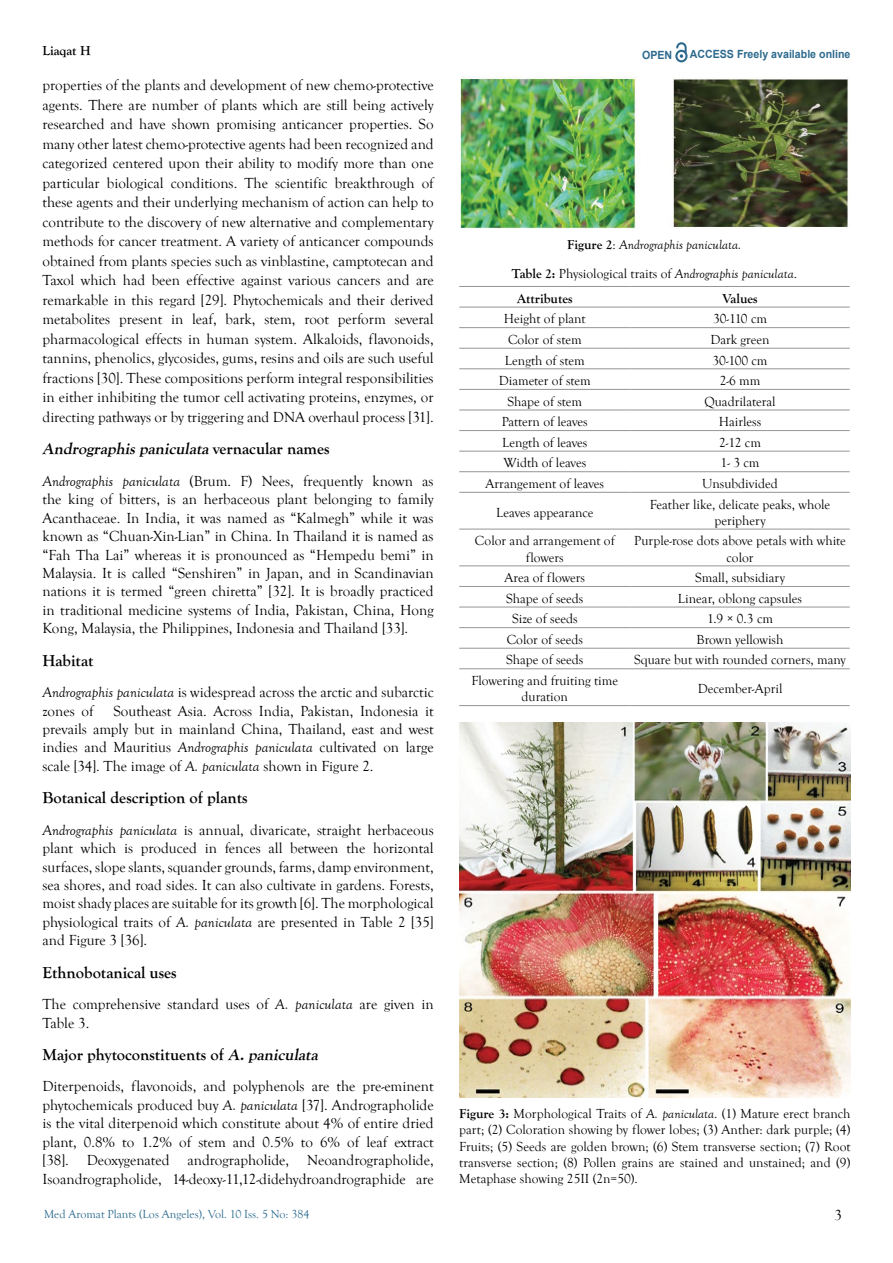
<style>
.page{position:relative;width:893px;height:1263px;background:#fff}
.page>*{position:absolute;margin:0;border:0;box-sizing:border-box;transform-origin:0 0}
.t1{font:700 16.5px "Goudy Old Style T";color:#000}
.t2{font:italic 700 16.5px "Goudy Old Style T";color:#000}
.t3{font:15px/18.5px "Goudy Old Style T";color:#000;text-align:justify}
.t4{font:13.5px/16.2px "Goudy Old Style T";color:#000;text-align:center}
.t5{font:italic 13.5px/29.1px "Goudy Old Style T";color:#000;text-align:center}
.t6{font:700 13.5px "Goudy Old Style T";color:#000}
.t7{font:12px "Goudy Old Style T";color:#2c6b8f}
.t8{font:700 11.25px "Arial";color:#2d6a8e;scale:.94 1}
.s1{font-style:normal}
.s2{font-style:italic}
.s3{font-weight:700;font-style:normal}
.s4{font-weight:700}
</style>
<div class="page">
<svg style="left:675px;top:43px;width:12px;height:19px"></svg>
<img style="left:460px;top:77px;width:389px;height:151px">
<hr style="left:459px;top:286px;width:171px;height:1px;background:#939598">
<hr style="left:630px;top:286px;width:220px;height:1px;background:#939598">
<hr style="left:459px;top:307px;width:171px;height:1px;background:#939598">
<hr style="left:630px;top:307px;width:220px;height:1px;background:#939598">
<hr style="left:459px;top:327px;width:171px;height:1px;background:#939598">
<hr style="left:630px;top:327px;width:220px;height:1px;background:#939598">
<hr style="left:459px;top:348px;width:171px;height:1px;background:#939598">
<hr style="left:630px;top:348px;width:220px;height:1px;background:#939598">
<hr style="left:459px;top:369px;width:171px;height:1px;background:#939598">
<hr style="left:630px;top:369px;width:220px;height:1px;background:#939598">
<hr style="left:459px;top:389px;width:171px;height:1px;background:#939598">
<hr style="left:630px;top:389px;width:220px;height:1px;background:#939598">
<hr style="left:459px;top:410px;width:171px;height:1px;background:#939598">
<hr style="left:630px;top:410px;width:220px;height:1px;background:#939598">
<hr style="left:459px;top:430px;width:171px;height:1px;background:#939598">
<hr style="left:630px;top:430px;width:220px;height:1px;background:#939598">
<hr style="left:459px;top:451px;width:171px;height:1px;background:#939598">
<hr style="left:630px;top:451px;width:220px;height:1px;background:#939598">
<hr style="left:459px;top:471px;width:171px;height:1px;background:#939598">
<hr style="left:630px;top:471px;width:220px;height:1px;background:#939598">
<hr style="left:459px;top:492px;width:171px;height:1px;background:#939598">
<hr style="left:630px;top:492px;width:220px;height:1px;background:#939598">
<hr style="left:459px;top:529px;width:171px;height:1px;background:#939598">
<hr style="left:630px;top:529px;width:220px;height:1px;background:#939598">
<hr style="left:459px;top:566px;width:171px;height:1px;background:#939598">
<hr style="left:630px;top:566px;width:220px;height:1px;background:#939598">
<hr style="left:459px;top:586px;width:171px;height:1px;background:#939598">
<hr style="left:630px;top:586px;width:220px;height:1px;background:#939598">
<hr style="left:459px;top:607px;width:171px;height:1px;background:#939598">
<hr style="left:630px;top:607px;width:220px;height:1px;background:#939598">
<hr style="left:459px;top:627px;width:171px;height:1px;background:#939598">
<hr style="left:630px;top:627px;width:220px;height:1px;background:#939598">
<hr style="left:459px;top:648px;width:171px;height:1px;background:#939598">
<hr style="left:630px;top:648px;width:220px;height:1px;background:#939598">
<hr style="left:459px;top:668px;width:171px;height:1px;background:#939598">
<hr style="left:630px;top:668px;width:220px;height:1px;background:#939598">
<hr style="left:459px;top:705px;width:171px;height:1px;background:#939598">
<hr style="left:630px;top:705px;width:220px;height:1px;background:#939598">
<img style="left:459px;top:723px;width:392px;height:374px">
<p class="t6" style="left:43px;top:43px;width:50px">Liaqat H</p>
<p class="t8" style="left:642px;top:47px;width:34px">OPEN</p>
<p class="t8" style="left:690px;top:46px;width:172px">ACCESS Freely available online</p>
<p class="t3" style="left:43px;top:76px;width:393px;line-height:19.5px">properties of the plants and development of new chemo-protective agents. There are number of plants which are still being actively researched and have shown promising anticancer properties. So many other latest chemo-protective agents had been recognized and categorized centered upon their ability to modify more than one particular biological conditions. The scientific breakthrough of these agents and their underlying mechanism of action can help to contribute to the discovery of new alternative and complementary methods for cancer treatment. A variety of anticancer compounds obtained from plants species such as vinblastine, camptotecan and Taxol which had been effective against various cancers and are remarkable in this regard [29]. Phytochemicals and their derived metabolites present in leaf, bark, stem, root perform several pharmacological effects in human system. Alkaloids, flavonoids, tannins, phenolics, glycosides, gums, resins and oils are such useful fractions [30]. These compositions perform integral responsibilities in either inhibiting the tumor cell activating proteins, enzymes, or directing pathways or by triggering and DNA overhaul process [31].</p>
<p class="t2" style="left:43px;top:440px;width:288px">Andrographispaniculata <span class="s1">v e r n a c u l a r n a m e s</span></p>
<p class="t3" style="left:43px;top:472px;width:393px"><span class="s2">Andrographis paniculata</span> (Brum. F) Nees, frequently known as the king of bitters, is an herbaceous plant belonging to family Acanthaceae. In India, it was named as “Kalmegh” while it was known as “Chuan-Xin-Lian” in China. In Thailand it is named as “Fah Tha Lai” whereas it is pronounced as “Hempedu bemi” in Malaysia. It is called “Senshiren” in Japan, and in Scandinavian nations it is termed “green chiretta” [32]. It is broadly practiced in traditional medicine systems of India, Pakistan, China, Hong Kong, Malaysia, the Philippines, Indonesia and Thailand [33].</p>
<p class="t1" style="left:43px;top:651px;width:52px">Habitat</p>
<p class="t3" style="left:43px;top:683px;width:393px"><span class="s2">Andrographis paniculata</span> is widespread across the arctic and subarctic zones of</p>
<p class="t3" style="left:43px;top:702px;width:393px;text-indent:71px">Southeast Asia. Across India, Pakistan, Indonesia it prevails amply but in mainland China, Thailand, east and west indies and Mauritius <span class="s2">Andrographis paniculata</span> cultivated on large scale [34]. The image of <span class="s2">A. paniculata</span> shown in Figure 2.</p>
<p class="t1" style="left:43px;top:789px;width:206px">Botanical description of plants</p>
<p class="t3" style="left:43px;top:821px;width:393px"><span class="s2">Andrographis paniculata</span> is annual, divaricate, straight herbaceous plant which is produced in fences all between the horizontal surfaces, slope slants, squander grounds, farms, damp environment, sea shores, and road sides. It can also cultivate in gardens. Forests, moist shady places are suitable for its growth [6]. The morphological physiological traits of <span class="s2">A. paniculata</span> are presented in Table 2 [35] and Figure 3 [36].</p>
<p class="t1" style="left:43px;top:963px;width:136px">Ethnobotanical uses</p>
<p class="t3" style="left:43px;top:995px;width:393px">The comprehensive standard uses of <span class="s2">A. paniculata</span> are given in<br>Table 3.</p>
<p class="t1" style="left:43px;top:1045px;width:280px">Major phytoconstituents of <span class="s2">A.paniculata</span></p>
<p class="t3" style="left:43px;top:1077px;width:393px">Diterpenoids, flavonoids, and polyphenols are the pre-eminent phytochemicals produced buy <span class="s2">A. paniculata</span> [37]. Andrographolide is the vital diterpenoid which constitute about 4% of entire dried plant, 0.8% to 1.2% of stem and 0.5% to 6% of leaf extract [38]. Deoxygenated andrographolide, Neoandrographolide, Isoandrographolide, 14-deoxy-11,12-didehydroandrographide are</p>
<p class="t7" style="left:44px;top:1207px;width:267px">Med Aromat Plants (Los Angeles), Vol. 10 Iss. 5 No: 384</p>
<p class="t5" style="left:512px;top:230px;width:287px"><span class="s3">Figure 2</span><span class="s1">:</span> Andrographis paniculata.<br><span class="s3">Table 2:</span> <span class="s1">Physiological traits of</span> Andrographis paniculata<span class="s1">.</span></p>
<p class="t6" style="left:517px;top:291px;width:57px">Attributes</p>
<p class="t6" style="left:722px;top:291px;width:37px">Values</p>
<p class="t4" style="left:504px;top:311px;width:83px">Height of plant</p>
<p class="t4" style="left:713px;top:311px;width:56px">30-110 cm</p>
<p class="t4" style="left:508px;top:332px;width:75px">Color of stem</p>
<p class="t4" style="left:710px;top:332px;width:61px">Dark green</p>
<p class="t4" style="left:505px;top:352px;width:81px">Length of stem</p>
<p class="t4" style="left:712px;top:352px;width:57px">30-100 cm</p>
<p class="t4" style="left:499px;top:373px;width:94px">Diameter of stem</p>
<p class="t4" style="left:720px;top:373px;width:42px">2-6 mm</p>
<p class="t4" style="left:507px;top:393px;width:76px">Shape of stem</p>
<p class="t4" style="left:704px;top:393px;width:73px">Quadrilateral</p>
<p class="t4" style="left:502px;top:414px;width:88px">Pattern of leaves</p>
<p class="t4" style="left:719px;top:414px;width:44px">Hairless</p>
<p class="t4" style="left:502px;top:435px;width:87px">Length of leaves</p>
<p class="t4" style="left:719px;top:435px;width:43px">2-12 cm</p>
<p class="t4" style="left:503px;top:455px;width:84px">Width of leaves</p>
<p class="t4" style="left:721px;top:455px;width:40px">1- 3 cm</p>
<p class="t4" style="left:486px;top:476px;width:120px">Arrangement of leaves</p>
<p class="t4" style="left:702px;top:476px;width:77px">Unsubdivided</p>
<p class="t4" style="left:496px;top:504px;width:99px">Leaves appearance</p>
<p class="t4" style="left:650px;top:496px;width:182px">Feather like, delicate peaks, whole periphery</p>
<p class="t4" style="left:475px;top:533px;width:141px">Color and arrangement of flowers</p>
<p class="t4" style="left:634px;top:533px;width:213px">Purple-rose dots above petals with white color</p>
<p class="t4" style="left:505px;top:570px;width:82px">Area of flowers</p>
<p class="t4" style="left:695px;top:570px;width:91px">Small, subsidiary</p>
<p class="t4" style="left:506px;top:590px;width:79px">Shape of seeds</p>
<p class="t4" style="left:678px;top:590px;width:126px">Linear, oblong capsules</p>
<p class="t4" style="left:512px;top:611px;width:67px">Size of seeds</p>
<p class="t4" style="left:707px;top:611px;width:67px">1.9 × 0.3 cm</p>
<p class="t4" style="left:507px;top:632px;width:78px">Color of seeds</p>
<p class="t4" style="left:697px;top:632px;width:88px">Brown yellowish</p>
<p class="t4" style="left:506px;top:652px;width:79px">Shape of seeds</p>
<p class="t4" style="left:634px;top:652px;width:213px">Square but with rounded corners, many</p>
<p class="t4" style="left:471px;top:673px;width:148px">Flowering and fruiting time duration</p>
<p class="t4" style="left:698px;top:681px;width:86px">December-April</p>
<p class="t4" style="left:459px;top:1106px;width:393px;text-align:justify"><span class="s4">Figure 3:</span> Morphological Traits of <span class="s2">A. paniculata</span>. (1) Mature erect branch part; (2) Coloration showing by flower lobes; (3) Anther: dark purple; (4)<br>Fruits; (5) Seeds are golden brown; (6) Stem transverse section; (7) Root transverse section; (8) Pollen grains are stained and unstained; and (9)<br>Metaphase showing 25II (2n=50).</p>
<p class="t3" style="left:834px;top:1207px;width:9px">3</p>
</div>
